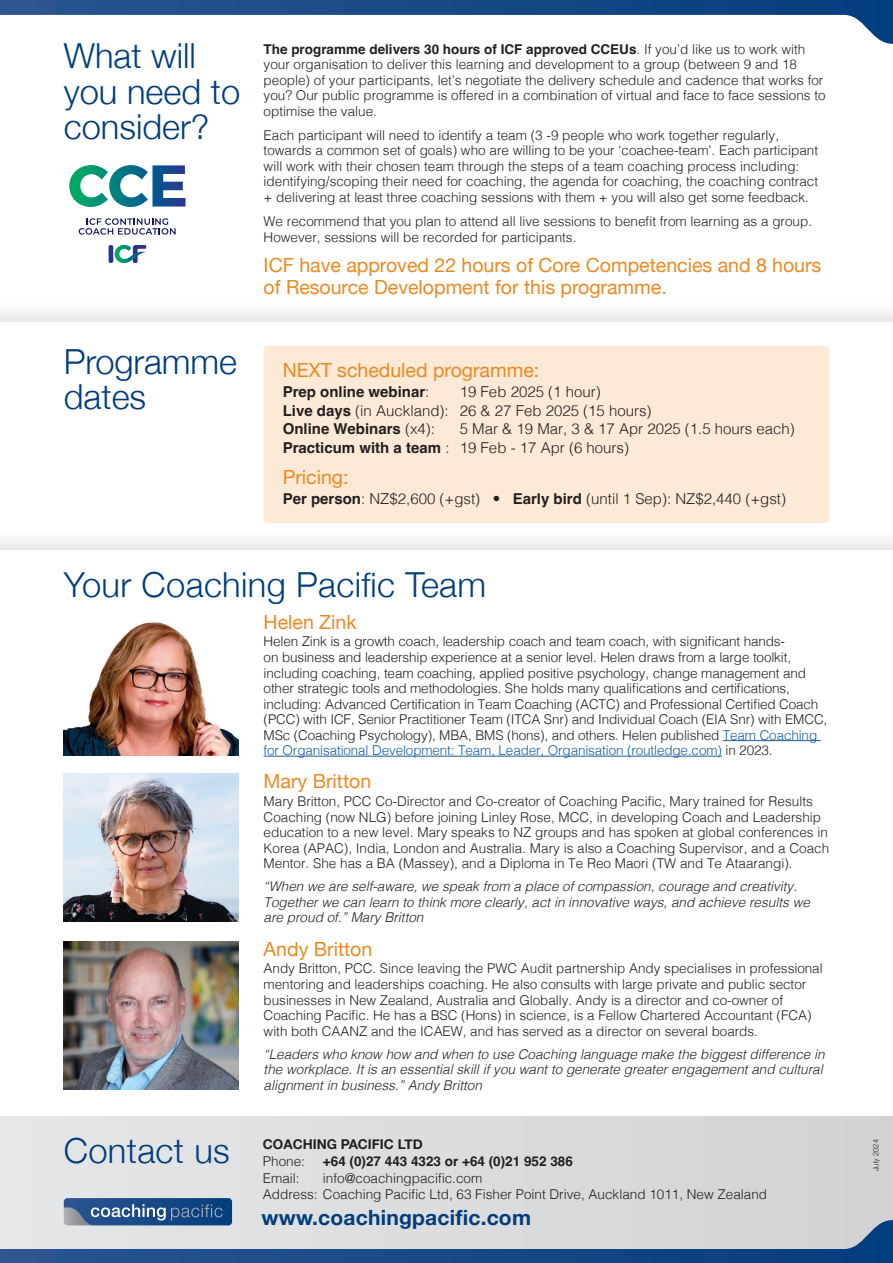
<style>
.page{position:relative;width:893px;height:1263px;background:#fff}
.page>*{position:absolute;margin:0;border:0;box-sizing:border-box;transform-origin:0 0}
.t1{font:300 34.5px/35.2px "Helvetica Neue";color:#013d7d}
.t2{font:700 21px "Helvetica Neue";letter-spacing:.01em;color:#013d7d}
.t3{font:19.5px/21.8px "Helvetica Neue";color:#ec8922}
.t4{font:300 15px/18.8px "Helvetica";color:#231f20}
.t5{font:700 15px "Helvetica";color:#231f20}
.t6{font:300 13.5px/15.6px "Helvetica";color:#231f20}
.t7{font:italic 300 13.5px/15.6px "Helvetica";color:#231f20}
.t8{font:700 13.5px "Helvetica";color:#231f20}
.t9{font:700 13.5px "Helvetica Neue";color:#231f20}
.t10{font:300 7.5px "Helvetica Neue";letter-spacing:.01em;color:#231f20}
.s1{font-weight:700}
.s2{font-weight:300}
.s3{color:#175d9e}
</style>
<div class="page">
<div style="left:0;top:527px;width:893px;height:22px;background:#f7f7f8"></div>
<div style="left:0;top:299px;width:893px;height:22px;background:#f7f7f8"></div>
<div style="left:0;top:1116px;width:893px;height:147px;background:#dcdddf"></div>
<div style="left:264px;top:346px;width:565px;height:177px;background:#fcead6;border-radius:4px"></div>
<svg style="left:0;top:0;width:893px;height:44px"></svg>
<img style="left:64px;top:774px;width:174px;height:148px">
<img style="left:64px;top:622px;width:174px;height:134px">
<img style="left:64px;top:941px;width:174px;height:148px">
<hr style="left:723px;top:740px;width:98px;height:1px;background:#175d9e">
<hr style="left:264px;top:756px;width:458px;height:1px;background:#175d9e">
<svg style="left:0;top:1198px;width:893px;height:65px"></svg>
<svg style="left:79px;top:218px;width:97px;height:17px"></svg>
<svg style="left:69px;top:165px;width:117px;height:42px"></svg>
<hr style="left:109px;top:245px;width:4px;height:18px;background:#29338e;border-radius:2px">
<svg style="left:114px;top:245px;width:32px;height:18px"></svg>
<h1 class="t1" style="left:64px;top:36px;width:178px">What will you need to consider?</h1>
<p class="t6" style="left:264px;top:40px;width:563px"><span class="s1">The programme delivers 30 hours of ICF approved CCEUs</span>. If you’d like us to work with your organisation to deliver this learning and development to a group (between 9 and 18 people) of your participants, let’s negotiate the delivery schedule and cadence that works for you? Our public programme is offered in a combination of virtual and face to face sessions to optimise the value.</p>
<p class="t6" style="left:264px;top:126px;width:556px">Each participant will need to identify a team (3 -9 people who work together regularly, towards a common set of goals) who are willing to be your ‘coachee-team’. Each participant will work with their chosen team through the steps of a team coaching process including: identifying/scoping their need for coaching, the agenda for coaching, the coaching contract + delivering at least three coaching sessions with them + you will also get some feedback.</p>
<p class="t6" style="left:264px;top:212px;width:550px">We recommend that you plan to attend all live sessions to benefit from learning as a group.<br>However, sessions will be recorded for participants.</p>
<h3 class="t3" style="left:264px;top:255px;width:559px">ICF have approved 22 hours of Core Competencies and 8 hours of Resource Development for this programme.</h3>
<h1 class="t1" style="left:64px;top:341px;width:175px">Programme dates</h1>
<h3 class="t3" style="left:283px;top:360px;width:258px">NEXT scheduled programme:</h3>
<p class="t5" style="left:283px;top:382px;width:148px">Prep online webinar<span class="s2">:</span></p>
<p class="t4" style="left:283px;top:381px;width:370px;text-indent:177px">19 Feb 2025 (1 hour)<br><span class="s1">Live days</span> (in Auckland): 26 &amp; 27 Feb 2025 (15 hours)<br><span class="s1">Online Webinars</span> (x4):</p>
<p class="t4" style="left:283px;top:419px;width:514px;text-indent:177px">5 Mar &amp; 19 Mar, 3 &amp; 17 Apr 2025 (1.5 hours each)<br><span class="s1">Practicum with a team</span> : 19 Feb - 17 Apr (6 hours)</p>
<h3 class="t3" style="left:283px;top:467px;width:67px">Pricing:</h3>
<p class="t4" style="left:283px;top:488px;width:505px"><span class="s1">Per person</span>: NZ$2,600 (+gst) • <span class="s1">Early bird</span> (until 1 Sep): NZ$2,440 (+gst)</p>
<h1 class="t1" style="left:64px;top:564px;width:424px">Your Coaching Pacific Team</h1>
<h1 class="t1" style="left:64px;top:1131px;width:168px">Contact us</h1>
<h3 class="t3" style="left:264px;top:612px;width:94px">Helen Zink</h3>
<p class="t6" style="left:264px;top:633px;width:565px">Helen Zink is a growth coach, leadership coach and team coach, with significant hands-<br>on business and leadership experience at a senior level. Helen draws from a large toolkit, including coaching, team coaching, applied positive psychology, change management and other strategic tools and methodologies. She holds many qualifications and certifications, including: Advanced Certification in Team Coaching (ACTC) and Professional Certified Coach (PCC) with ICF, Senior Practitioner Team (ITCA Snr) and Individual Coach (EIA Snr) with EMCC, MSc (Coaching Psychology), MBA, BMS (hons), and others. Helen published <span class="s3">Team Coaching for Organisational Development: Team, Leader, Organisation (routledge.com)</span> in 2023.</p>
<h3 class="t3" style="left:264px;top:772px;width:109px">Mary Britton</h3>
<p class="t6" style="left:264px;top:793px;width:567px">Mary Britton, PCC Co-Director and Co-creator of Coaching Pacific, Mary trained for Results Coaching (now NLG) before joining Linley Rose, MCC, in developing Coach and Leadership education to a new level. Mary speaks to NZ groups and has spoken at global conferences in Korea (APAC), India, London and Australia. Mary is also a Coaching Supervisor, and a Coach Mentor. She has a BA (Massey), and a Diploma in Te Reo Maori (TW and Te Ataarangi).</p>
<p class="t7" style="left:264px;top:878px;width:548px">“When we are self-aware, we speak from a place of compassion, courage and creativity.<br>Together we can learn to think more clearly, act in innovative ways, and achieve results we are proud of.” Mary Britton</p>
<h3 class="t3" style="left:264px;top:939px;width:110px">Andy Britton</h3>
<p class="t6" style="left:264px;top:960px;width:561px">Andy Britton, PCC. Since leaving the PWC Audit partnership Andy specialises in professional mentoring and leaderships coaching. He also consults with large private and public sector businesses in New Zealand, Australia and Globally. Andy is a director and co-owner of Coaching Pacific. He has a BSC (Hons) in science, is a Fellow Chartered Accountant (FCA) with both CAANZ and the ICAEW, and has served as a director on several boards.</p>
<p class="t7" style="left:264px;top:1045px;width:562px">“Leaders who know how and when to use Coaching language make the biggest difference in the workplace. It is an essential skill if you want to generate greater engagement and cultural alignment in business.” Andy Britton</p>
<p class="t9" style="left:263px;top:1133px;width:161px">COACHING PACIFIC LTD</p>
<p class="t6" style="left:263px;top:1152px;width:44px">Phone:</p>
<p class="t8" style="left:323px;top:1153px;width:251px">+64 (0)27 443 4323 or +64 (0)21 952 386</p>
<p class="t6" style="left:263px;top:1169px;width:38px">Email:</p>
<p class="t6" style="left:263px;top:1168px;width:506px;line-height:16.8px;text-indent:60px">info@coachingpacific.com<br>Address: Coaching Pacific Ltd, 63 Fisher Point Drive, Auckland 1011, New Zealand</p>
<h2 class="t2" style="left:261px;top:1201px;width:271px">www.coachingpacific.com</h2>
<p class="t10" style="left:870px;top:1171px;width:34px;rotate:-90deg">July 2024</p>
</div>
